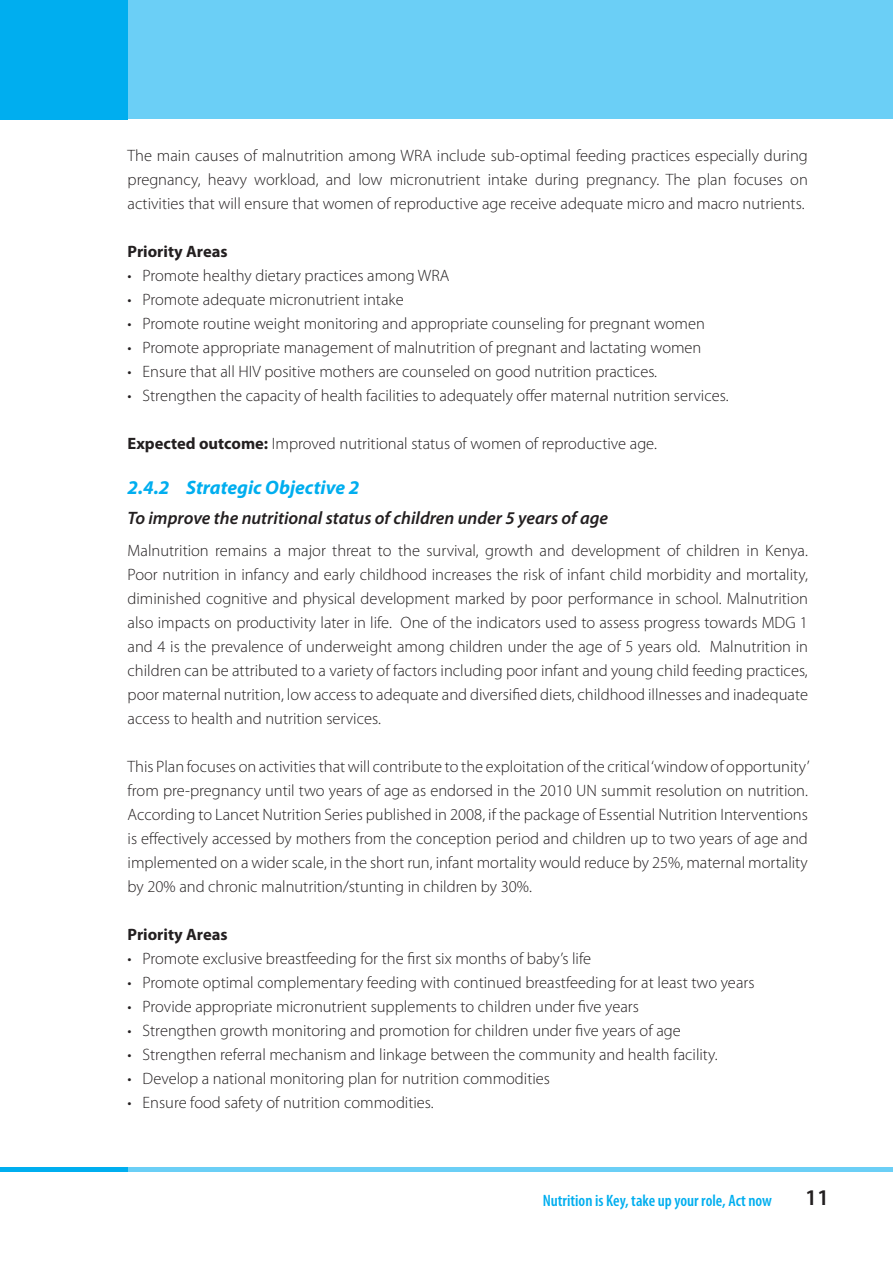
<style>
.page{position:relative;width:893px;height:1263px;background:#fff}
.page>*{position:absolute;margin:0;border:0;box-sizing:border-box;transform-origin:0 0}
.t1{font:600 22.5px "Myriad Pro";color:#231f20}
.t2{font:italic 700 19.5px "Myriad Pro";color:#00aeef}
.t3{font:italic 600 18px "Myriad Pro";color:#231f20}
.t4{font:300 16.5px/24px "Myriad Pro";color:#231f20;text-align:justify}
.t5{font:600 condensed 16.5px "Myriad Pro";color:#00aeef}
.t6{font:700 16.5px "Myriad Pro";color:#231f20}
.s1{font-weight:700}
</style>
<div class="page">
<div style="left:94px;top:0;width:799px;height:119px;background:#6bcff6"></div>
<div style="left:0;top:0;width:128px;height:119px;background:#00aeef"></div>
<hr style="left:94px;top:1168px;width:799px;height:4px;background:#6bcff6">
<hr style="left:0;top:1168px;width:128px;height:4px;background:#00aeef">
<p class="t4" style="left:128px;top:144px;width:682px">The main causes of malnutrition among WRA include sub-optimal feeding practices especially during pregnancy, heavy workload, and low micronutrient intake during pregnancy. The plan focuses on activities that will ensure that women of reproductive age receive adequate micro and macro nutrients.</p>
<p class="t6" style="left:128px;top:241px;width:102px">Priority Areas</p>
<p class="t4" style="left:128px;top:264px;width:323px">• Promote healthy dietary practices among WRA</p>
<p class="t4" style="left:128px;top:288px;width:278px">• Promote adequate micronutrient intake</p>
<p class="t4" style="left:128px;top:312px;width:579px">• Promote routine weight monitoring and appropriate counseling for pregnant women</p>
<p class="t4" style="left:128px;top:336px;width:575px">• Promote appropriate management of malnutrition of pregnant and lactating women</p>
<p class="t4" style="left:128px;top:360px;width:531px">• Ensure that all HIV positive mothers are counseled on good nutrition practices.</p>
<p class="t4" style="left:128px;top:384px;width:602px">• Strengthen the capacity of health facilities to adequately offer maternal nutrition services.</p>
<p class="t4" style="left:128px;top:432px;width:531px"><span class="s1">Expected outcome:</span> Improved nutritional status of women of reproductive age.</p>
<p class="t2" style="left:128px;top:475px;width:233px">2.4.2 Strategic Objective 2</p>
<p class="t3" style="left:128px;top:506px;width:482px">To improve the nutritional status of children under 5 years of age</p>
<p class="t4" style="left:128px;top:539px;width:682px">Malnutrition remains a major threat to the survival, growth and development of children in Kenya.<br>Poor nutrition in infancy and early childhood increases the risk of infant child morbidity and mortality, diminished cognitive and physical development marked by poor performance in school. Malnutrition also impacts on productivity later in life. One of the indicators used to assess progress towards MDG 1 and 4 is the prevalence of underweight among children under the age of 5 years old. Malnutrition in children can be attributed to a variety of factors including poor infant and young child feeding practices, poor maternal nutrition, low access to adequate and diversified diets, childhood illnesses and inadequate access to health and nutrition services.</p>
<p class="t4" style="left:128px;top:755px;width:683px">This Plan focuses on activities that will contribute to the exploitation of the critical ‘window of opportunity’ from pre-pregnancy until two years of age as endorsed in the 2010 UN summit resolution on nutrition.<br>According to Lancet Nutrition Series published in 2008, if the package of Essential Nutrition Interventions is effectively accessed by mothers from the conception period and children up to two years of age and implemented on a wider scale, in the short run, infant mortality would reduce by 25%, maternal mortality by 20% and chronic malnutrition/stunting in children by 30%.</p>
<p class="t6" style="left:128px;top:924px;width:102px">Priority Areas</p>
<p class="t4" style="left:128px;top:947px;width:465px">• Promote exclusive breastfeeding for the first six months of baby’s life</p>
<p class="t4" style="left:128px;top:971px;width:628px">• Promote optimal complementary feeding with continued breastfeeding for at least two years</p>
<p class="t4" style="left:128px;top:995px;width:513px">• Provide appropriate micronutrient supplements to children under five years</p>
<p class="t4" style="left:128px;top:1019px;width:555px">• Strengthen growth monitoring and promotion for children under five years of age</p>
<p class="t4" style="left:128px;top:1043px;width:592px">• Strengthen referral mechanism and linkage between the community and health facility.</p>
<p class="t4" style="left:128px;top:1067px;width:424px">• Develop a national monitoring plan for nutrition commodities</p>
<p class="t4" style="left:128px;top:1091px;width:308px">• Ensure food safety of nutrition commodities.</p>
<p class="t5" style="left:543px;top:1190px;width:231px">Nutrition is Key, take up your role, Act now</p>
<h1 class="t1" style="left:805px;top:1183px;width:26px">11</h1>
</div>
